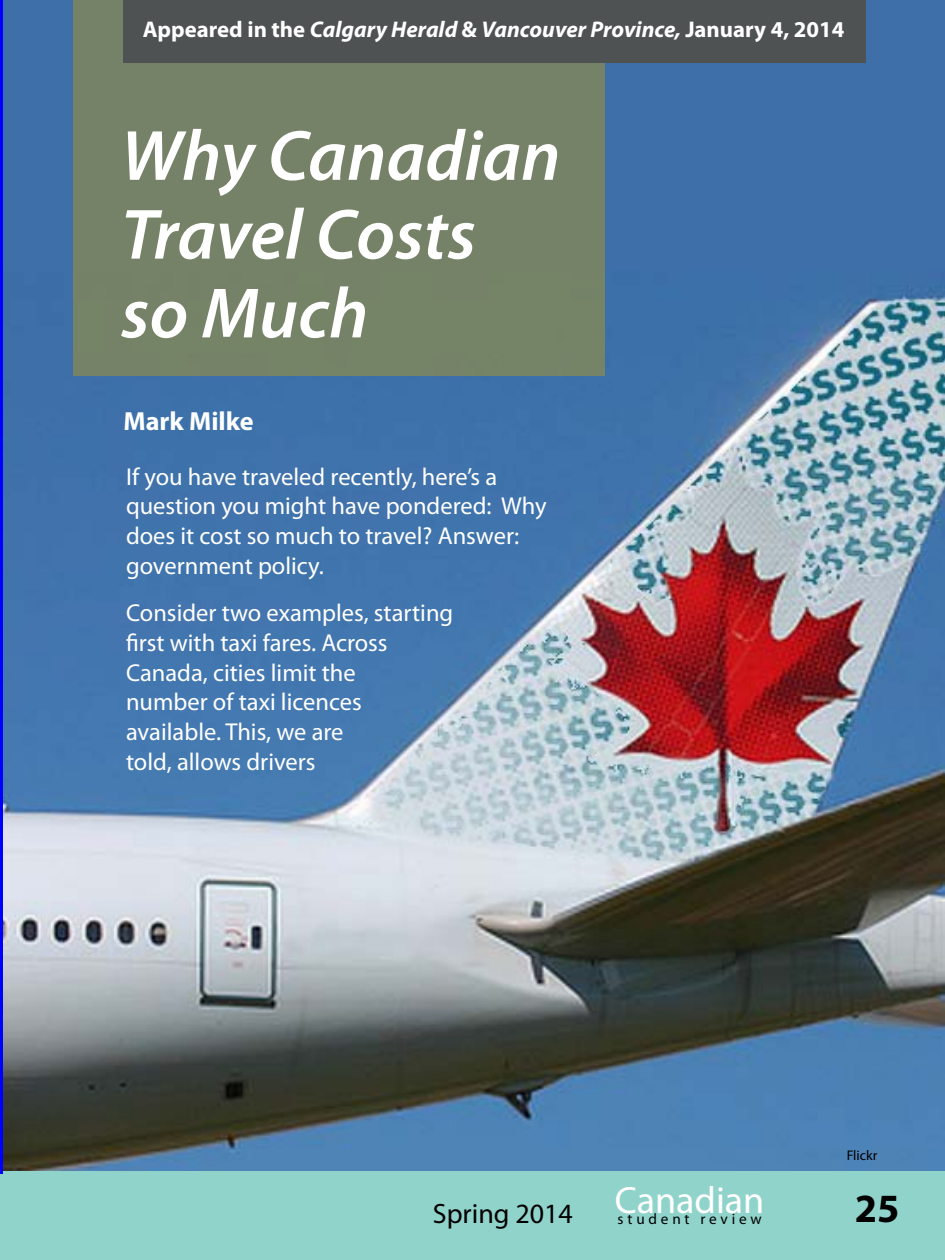
<style>
.page{position:relative;width:945px;height:1260px;background:#fff}
.page>*{position:absolute;margin:0;border:0;box-sizing:border-box;transform-origin:0 0}
.t1{font:italic 600 71.75px/78.8px "Myriad Pro";color:#fff}
.t2{font:700 40.25px "Myriad Pro";color:#000}
.t3{font:28px "Myriad Pro";color:#000}
.t4{font:700 26.25px "Myriad Pro";color:#fff}
.t5{font:24.5px/29.8px "Myriad Pro";color:#fff}
.t6{font:italic 700 22.75px "Myriad Pro";color:#fff}
.t7{font:15.22px "Myriad Pro";letter-spacing:.25em;color:#000}
.t8{font:14px "Myriad Pro";color:#000}
.s1{font-style:normal}
</style>
<div class="page">
<img style="left:3px;top:0;width:942px;height:1172px">
<div style="left:0;top:1172px;width:945px;height:88px;background:#90d3cb"></div>
<hr style="left:0;top:0;width:3px;height:1173px;background:#00f">
<div style="left:73px;top:0;width:532px;height:375px;background:#768267"></div>
<div style="left:123px;top:0;width:743px;height:63px;background:#4e5253"></div>
<p class="t6" style="left:143px;top:15px;width:703px"><span class="s1">Appeared in the</span> Calgary Herald <span class="s1">&amp;</span> Vancouver Province, <span class="s1">January 4, 2014</span></p>
<h1 class="t1" style="left:121px;top:115px;width:441px">Why Canadian<br>Travel Costs so Much</h1>
<p class="t4" style="left:123px;top:404px;width:132px">Mark Milke</p>
<p class="t5" style="left:126px;top:461px;width:422px">If you have traveled recently, here’s a question you might have pondered: Why does it cost so much to travel? Answer: government policy.</p>
<p class="t5" style="left:126px;top:598px;width:329px">Consider two examples, starting first with taxi fares. Across<br>Canada, cities limit the<br>number of taxi licences available. This, we are<br>told, allows drivers</p>
<p class="t3" style="left:433px;top:1196px;width:333px">Spring 2014 <sup>Canadian</sup></p>
<p class="t7" style="left:618px;top:1210px;width:146px">student review</p>
<p class="t8" style="left:847px;top:1147px;width:32px">Flickr</p>
<h2 class="t2" style="left:855px;top:1182px;width:46px">25</h2>
</div>
